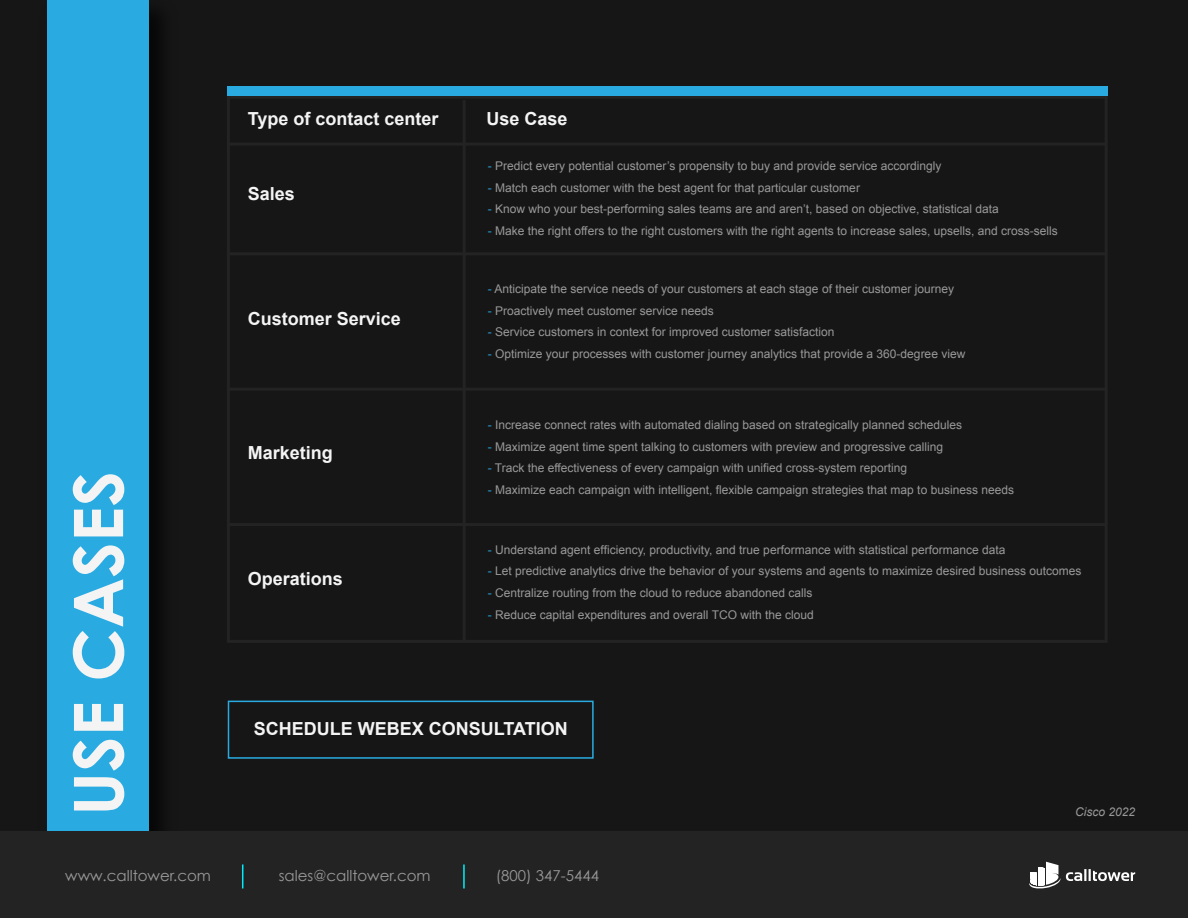
<style>
.page{position:relative;width:1188px;height:918px;background:#161616}
.page>*{position:absolute;margin:0;border:0;box-sizing:border-box;transform-origin:0 0}
.t1{font:700 68.4px "Century Gothic";color:#f4f4f4}
.t2{font:700 18px "Arial";color:#f4f4f4}
.t3{font:15px "Century Gothic";color:#999}
.t4{font:12px "Arial";color:#999}
.t5{font:italic 12px "Arial";color:#999}
.s1{color:#29abe2}
</style>
<div class="page">
<img style="left:47px;top:0;width:112px;height:831px">
<div style="left:48px;top:0;width:101px;height:869px;background:#29abe2"></div>
<div style="left:0;top:831px;width:1188px;height:87px;background:#232323"></div>
<svg style="left:1029px;top:862px;width:106px;height:27px"></svg>
<svg style="left:242px;top:864px;width:1px;height:24px"></svg>
<hr style="left:463px;top:864px;width:2px;height:24px;background:#00edfb">
<div style="left:227px;top:96px;width:881px;height:547px;border:3px solid #232323"></div>
<hr style="left:228px;top:143px;width:878px;height:3px;background:#232323">
<hr style="left:228px;top:252px;width:878px;height:3px;background:#232323">
<hr style="left:228px;top:388px;width:878px;height:3px;background:#232323">
<hr style="left:228px;top:523px;width:878px;height:3px;background:#232323">
<hr style="left:463px;top:100px;width:3px;height:541px;background:#232323">
<div style="left:227px;top:86px;width:880px;height:10px;background:#29abe2"></div>
<div style="left:228px;top:701px;width:366px;height:58px;border:2px solid #29abe2"></div>
<h1 class="t1" style="left:46px;top:816px;width:346px;rotate:-90deg">USE CASES</h1>
<h2 class="t2" style="left:248px;top:107px;width:192px">Type of contact center</h2>
<h2 class="t2" style="left:248px;top:182px;width:49px">Sales</h2>
<h2 class="t2" style="left:248px;top:307px;width:155px">Customer Service</h2>
<h2 class="t2" style="left:248px;top:441px;width:87px">Marketing</h2>
<h2 class="t2" style="left:248px;top:567px;width:97px">Operations</h2>
<h2 class="t2" style="left:487px;top:107px;width:83px">Use Case</h2>
<p class="t4" style="left:488px;top:158px;width:455px"><span class="s1">-</span> Predict every potential customer’s propensity to buy and provide service accordingly</p>
<p class="t4" style="left:488px;top:180px;width:374px"><span class="s1">-</span> Match each customer with the best agent for that particular customer</p>
<p class="t4" style="left:488px;top:201px;width:512px"><span class="s1">-</span> Know who your best-performing sales teams are and aren’t, based on objective, statistical data</p>
<p class="t4" style="left:488px;top:223px;width:572px"><span class="s1">-</span> Make the right offers to the right customers with the right agents to increase sales, upsells, and cross-sells</p>
<p class="t4" style="left:488px;top:281px;width:468px"><span class="s1">-</span> Anticipate the service needs of your customers at each stage of their customer journey</p>
<p class="t4" style="left:488px;top:303px;width:228px"><span class="s1">-</span> Proactively meet customer service needs</p>
<p class="t4" style="left:488px;top:324px;width:348px"><span class="s1">-</span> Service customers in context for improved customer satisfaction</p>
<p class="t4" style="left:488px;top:346px;width:479px"><span class="s1">-</span> Optimize your processes with customer journey analytics that provide a 360-degree view</p>
<p class="t4" style="left:488px;top:417px;width:476px"><span class="s1">-</span> Increase connect rates with automated dialing based on strategically planned schedules</p>
<p class="t4" style="left:488px;top:438px;width:457px"><span class="s1">-</span> Maximize agent time spent talking to customers with preview and progressive calling</p>
<p class="t4" style="left:488px;top:460px;width:421px"><span class="s1">-</span> Track the effectiveness of every campaign with unified cross-system reporting</p>
<p class="t4" style="left:488px;top:482px;width:528px"><span class="s1">-</span> Maximize each campaign with intelligent, flexible campaign strategies that map to business needs</p>
<p class="t4" style="left:488px;top:542px;width:519px"><span class="s1">-</span> Understand agent efficiency, productivity, and true performance with statistical performance data</p>
<p class="t4" style="left:488px;top:563px;width:595px"><span class="s1">-</span> Let predictive analytics drive the behavior of your systems and agents to maximize desired business outcomes</p>
<p class="t4" style="left:488px;top:585px;width:326px"><span class="s1">-</span> Centralize routing from the cloud to reduce abandoned calls</p>
<p class="t4" style="left:488px;top:607px;width:327px"><span class="s1">-</span> Reduce capital expenditures and overall TCO with the cloud</p>
<h2 class="t2" style="left:254px;top:717px;width:316px">SCHEDULE WEBEX CONSULTATION</h2>
<p class="t5" style="left:1075px;top:804px;width:62px">Cisco 2022</p>
<p class="t3" style="left:65px;top:865px;width:147px">www.calltower.com</p>
<p class="t3" style="left:279px;top:865px;width:153px">sales@calltower.com</p>
<p class="t3" style="left:496px;top:865px;width:105px">(800) 347-5444</p>
</div>
